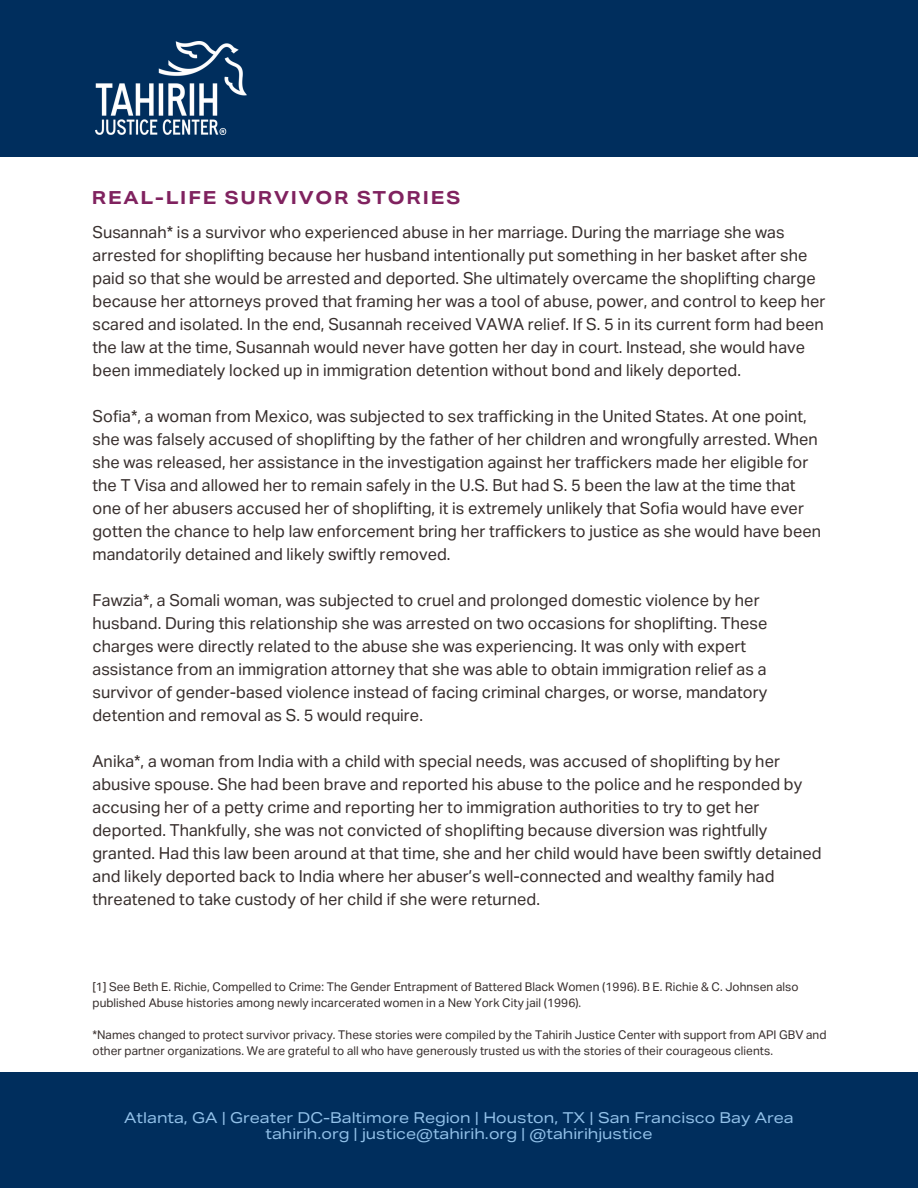
<style>
.page{position:relative;width:918px;height:1188px;background:#fff}
.page>*{position:absolute;margin:0;border:0;box-sizing:border-box;transform-origin:0 0}
.t1{font:700 18px "Aktiv Grotesk Ex";letter-spacing:.1em;color:#80225f}
.t2{font:16.5px/23px "Aktiv Grotesk";color:#382f2d}
.t3{font:15px/16.8px "Aktiv Grotesk Ex";color:#92c1e9;text-align:center}
.t4{font:12px/16px "Aktiv Grotesk";color:#382f2d}
</style>
<div class="page">
<div style="left:0;top:1072px;width:918px;height:116px;background:#002e5d"></div>
<div style="left:0;top:0;width:918px;height:157px;background:#002e5d"></div>
<img style="left:95px;top:41px;width:151px;height:94px">
<p class="t1" style="left:92px;top:186px;width:370px">REAL-LIFE SURVIVOR STORIES</p>
<h1 class="t2" style="left:93px;top:220px;width:735px">Susannah* is a survivor who experienced abuse in her marriage. During the marriage she was arrested for shoplifting because her husband intentionally put something in her basket after she paid so that she would be arrested and deported. She ultimately overcame the shoplifting charge because her attorneys proved that framing her was a tool of abuse, power, and control to keep her scared and isolated. In the end, Susannah received VAWA relief. If S. 5 in its current form had been the law at the time, Susannah would never have gotten her day in court. Instead, she would have been immediately locked up in immigration detention without bond and likely deported.</h1>
<h2 class="t2" style="left:93px;top:404px;width:730px">Sofia*, a woman from Mexico, was subjected to sex trafficking in the United States. At one point, she was falsely accused of shoplifting by the father of her children and wrongfully arrested. When she was released, her assistance in the investigation against her traffickers made her eligible for the T Visa and allowed her to remain safely in the U.S. But had S. 5 been the law at the time that one of her abusers accused her of shoplifting, it is extremely unlikely that Sofia would have ever gotten the chance to help law enforcement bring her traffickers to justice as she would have been mandatorily detained and likely swiftly removed.</h2>
<h2 class="t2" style="left:93px;top:588px;width:677px">Fawzia*, a Somali woman, was subjected to cruel and prolonged domestic violence by her husband. During this relationship she was arrested on two occasions for shoplifting. These charges were directly related to the abuse she was experiencing. It was only with expert assistance from an immigration attorney that she was able to obtain immigration relief as a survivor of gender-based violence instead of facing criminal charges, or worse, mandatory detention and removal as S. 5 would require.</h2>
<h2 class="t2" style="left:93px;top:749px;width:731px">Anika*, a woman from India with a child with special needs, was accused of shoplifting by her abusive spouse. She had been brave and reported his abuse to the police and he responded by accusing her of a petty crime and reporting her to immigration authorities to try to get her deported. Thankfully, she was not convicted of shoplifting because diversion was rightfully granted. Had this law been around at that time, she and her child would have been swiftly detained and likely deported back to India where her abuser’s well-connected and wealthy family had threatened to take custody of her child if she were returned.</h2>
<h2 class="t4" style="left:93px;top:978px;width:708px">[1] See Beth E. Richie, Compelled to Crime: The Gender Entrapment of Battered Black Women (1996). B E. Richie &amp; C. Johnsen also published Abuse histories among newly incarcerated women in a New York City jail (1996).</h2>
<p class="t4" style="left:93px;top:1026px;width:736px">*Names changed to protect survivor privacy. These stories were compiled by the Tahirih Justice Center with support from API GBV and other partner organizations. We are grateful to all who have generously trusted us with the stories of their courageous clients.</p>
<p class="t3" style="left:124px;top:1109px;width:671px">Atlanta, GA | Greater DC-Baltimore Region | Houston, TX | San Francisco Bay Area tahirih.org | justice@tahirih.org | @tahirihjustice</p>
</div>
